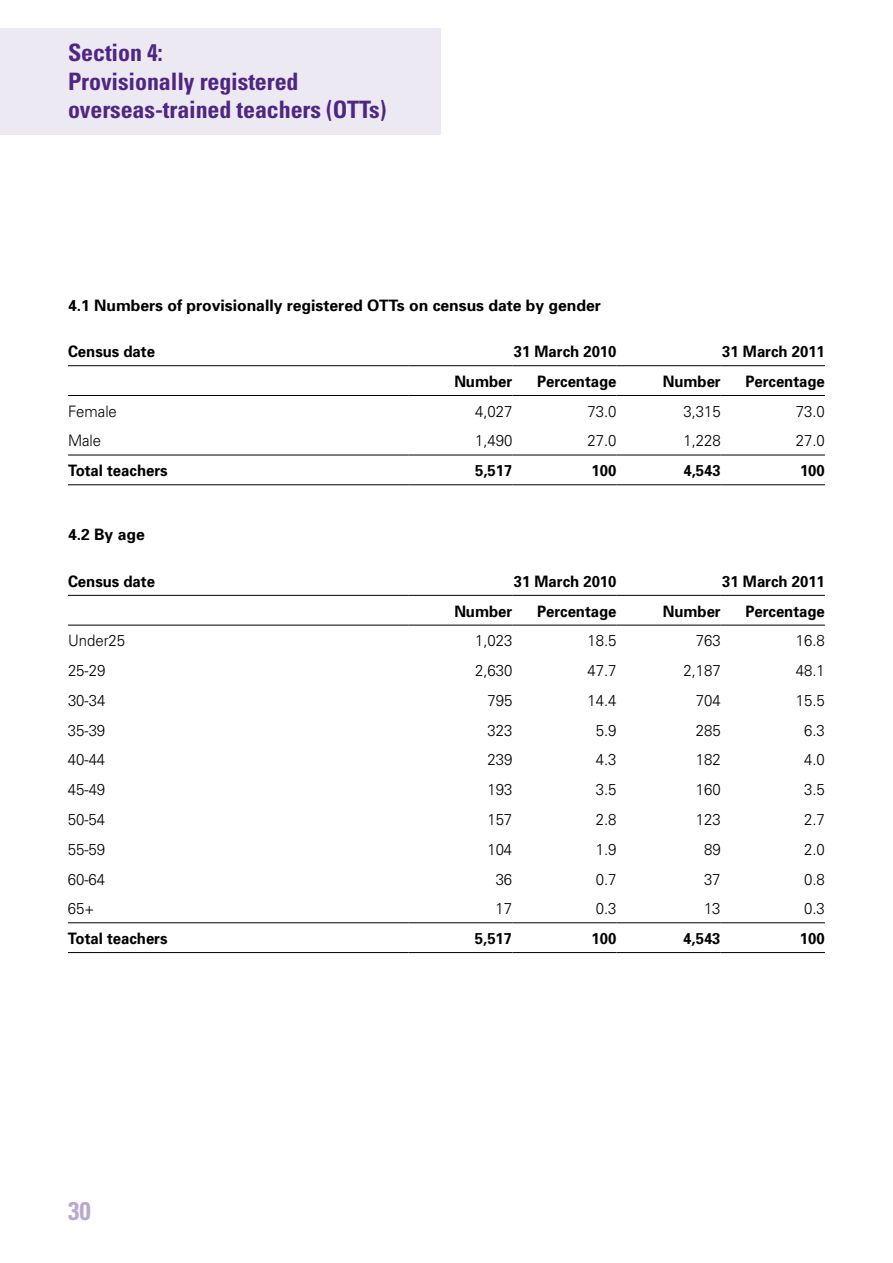
<style>
.page{position:relative;width:893px;height:1263px;background:#fff}
.page>*{position:absolute;margin:0;border:0;box-sizing:border-box;transform-origin:0 0}
.t1{font:700 condensed 25.5px "Univers";color:#b9a8cd}
.t2{font:700 condensed 24px/28.5px "Univers";letter-spacing:-.005em;color:#4f2683}
.t3{font:300 15.75px "Univers";color:#000;scale:.95 1}
.t4{font:700 15.75px "Univers";color:#000;scale:.95 1}
.t5{font:700 15.75px "Univers";color:#000}
</style>
<div class="page">
<hr style="left:68px;top:365px;width:340px;height:1px;background:#000">
<hr style="left:408px;top:365px;width:104px;height:1px;background:#000">
<hr style="left:512px;top:365px;width:105px;height:1px;background:#000">
<hr style="left:617px;top:365px;width:104px;height:1px;background:#000">
<hr style="left:721px;top:365px;width:104px;height:1px;background:#000">
<hr style="left:68px;top:395px;width:340px;height:1px;background:#000">
<hr style="left:408px;top:395px;width:104px;height:1px;background:#000">
<hr style="left:512px;top:395px;width:105px;height:1px;background:#000">
<hr style="left:617px;top:395px;width:104px;height:1px;background:#000">
<hr style="left:721px;top:395px;width:104px;height:1px;background:#000">
<hr style="left:68px;top:455px;width:340px;height:1px;background:#000">
<hr style="left:408px;top:455px;width:104px;height:1px;background:#000">
<hr style="left:512px;top:455px;width:105px;height:1px;background:#000">
<hr style="left:617px;top:455px;width:104px;height:1px;background:#000">
<hr style="left:721px;top:455px;width:104px;height:1px;background:#000">
<hr style="left:68px;top:484px;width:340px;height:1px;background:#000">
<hr style="left:408px;top:484px;width:104px;height:1px;background:#000">
<hr style="left:512px;top:484px;width:105px;height:1px;background:#000">
<hr style="left:617px;top:484px;width:104px;height:1px;background:#000">
<hr style="left:721px;top:484px;width:104px;height:1px;background:#000">
<hr style="left:68px;top:595px;width:340px;height:1px;background:#000">
<hr style="left:408px;top:595px;width:104px;height:1px;background:#000">
<hr style="left:512px;top:595px;width:105px;height:1px;background:#000">
<hr style="left:617px;top:595px;width:104px;height:1px;background:#000">
<hr style="left:721px;top:595px;width:104px;height:1px;background:#000">
<hr style="left:68px;top:625px;width:340px;height:1px;background:#000">
<hr style="left:408px;top:625px;width:104px;height:1px;background:#000">
<hr style="left:512px;top:625px;width:105px;height:1px;background:#000">
<hr style="left:617px;top:625px;width:104px;height:1px;background:#000">
<hr style="left:721px;top:625px;width:104px;height:1px;background:#000">
<hr style="left:68px;top:922px;width:340px;height:1px;background:#000">
<hr style="left:408px;top:922px;width:104px;height:1px;background:#000">
<hr style="left:512px;top:922px;width:105px;height:1px;background:#000">
<hr style="left:617px;top:922px;width:104px;height:1px;background:#000">
<hr style="left:721px;top:922px;width:104px;height:1px;background:#000">
<hr style="left:68px;top:952px;width:340px;height:1px;background:#000">
<hr style="left:408px;top:952px;width:104px;height:1px;background:#000">
<hr style="left:512px;top:952px;width:105px;height:1px;background:#000">
<hr style="left:617px;top:952px;width:104px;height:1px;background:#000">
<hr style="left:721px;top:952px;width:104px;height:1px;background:#000">
<div style="left:0;top:29px;width:440px;height:106px;background:#ede9f3"></div>
<h2 class="t2" style="left:68px;top:38px;width:320px">Section 4:<br>Provisionally registered overseas-trained teachers (OTTs)</h2>
<p class="t5" style="left:68px;top:295px;width:534px">4.1 Numbers of provisionally registered OTTs on census date by gender</p>
<p class="t4" style="left:68px;top:341px;width:93px">Census date</p>
<p class="t4" style="left:514px;top:341px;width:110px">31 March 2010</p>
<p class="t4" style="left:722px;top:341px;width:110px">31 March 2011</p>
<p class="t4" style="left:454px;top:371px;width:63px">Number</p>
<p class="t4" style="left:537px;top:371px;width:85px">Percentage</p>
<p class="t4" style="left:663px;top:371px;width:63px">Number</p>
<p class="t4" style="left:745px;top:371px;width:85px">Percentage</p>
<p class="t3" style="left:68px;top:402px;width:53px">Female</p>
<p class="t3" style="left:475px;top:402px;width:41px">4,027</p>
<p class="t3" style="left:587px;top:402px;width:32px">73.0</p>
<p class="t3" style="left:683px;top:402px;width:41px">3,315</p>
<p class="t3" style="left:796px;top:402px;width:32px">73.0</p>
<p class="t3" style="left:68px;top:431px;width:36px">Male</p>
<p class="t3" style="left:475px;top:431px;width:41px">1,490</p>
<p class="t3" style="left:587px;top:431px;width:32px">27.0</p>
<p class="t3" style="left:683px;top:431px;width:41px">1,228</p>
<p class="t3" style="left:796px;top:431px;width:32px">27.0</p>
<p class="t4" style="left:68px;top:461px;width:106px">Total teachers</p>
<p class="t4" style="left:475px;top:461px;width:41px">5,517</p>
<p class="t4" style="left:592px;top:461px;width:28px">100</p>
<p class="t4" style="left:683px;top:461px;width:41px">4,543</p>
<p class="t4" style="left:800px;top:461px;width:28px">100</p>
<p class="t5" style="left:68px;top:524px;width:78px">4.2 By age</p>
<p class="t4" style="left:68px;top:571px;width:93px">Census date</p>
<p class="t4" style="left:514px;top:571px;width:110px">31 March 2010</p>
<p class="t4" style="left:722px;top:571px;width:110px">31 March 2011</p>
<p class="t4" style="left:454px;top:601px;width:63px">Number</p>
<p class="t4" style="left:537px;top:601px;width:85px">Percentage</p>
<p class="t4" style="left:663px;top:601px;width:63px">Number</p>
<p class="t4" style="left:745px;top:601px;width:85px">Percentage</p>
<p class="t3" style="left:68px;top:631px;width:62px">Under25</p>
<p class="t3" style="left:475px;top:631px;width:41px">1,023</p>
<p class="t3" style="left:587px;top:631px;width:32px">18.5</p>
<p class="t3" style="left:696px;top:631px;width:28px">763</p>
<p class="t3" style="left:796px;top:631px;width:32px">16.8</p>
<p class="t3" style="left:68px;top:661px;width:41px">25-29</p>
<p class="t3" style="left:475px;top:661px;width:41px">2,630</p>
<p class="t3" style="left:587px;top:661px;width:32px">47.7</p>
<p class="t3" style="left:683px;top:661px;width:41px">2,187</p>
<p class="t3" style="left:796px;top:661px;width:32px">48.1</p>
<p class="t3" style="left:68px;top:691px;width:41px">30-34</p>
<p class="t3" style="left:487px;top:691px;width:28px">795</p>
<p class="t3" style="left:587px;top:691px;width:32px">14.4</p>
<p class="t3" style="left:696px;top:691px;width:28px">704</p>
<p class="t3" style="left:796px;top:691px;width:32px">15.5</p>
<p class="t3" style="left:68px;top:721px;width:41px">35-39</p>
<p class="t3" style="left:487px;top:721px;width:28px">323</p>
<p class="t3" style="left:596px;top:721px;width:23px">5.9</p>
<p class="t3" style="left:696px;top:721px;width:28px">285</p>
<p class="t3" style="left:804px;top:721px;width:23px">6.3</p>
<p class="t3" style="left:68px;top:750px;width:41px">40-44</p>
<p class="t3" style="left:487px;top:750px;width:28px">239</p>
<p class="t3" style="left:596px;top:750px;width:23px">4.3</p>
<p class="t3" style="left:696px;top:750px;width:28px">182</p>
<p class="t3" style="left:804px;top:750px;width:23px">4.0</p>
<p class="t3" style="left:68px;top:780px;width:41px">45-49</p>
<p class="t3" style="left:487px;top:780px;width:28px">193</p>
<p class="t3" style="left:596px;top:780px;width:23px">3.5</p>
<p class="t3" style="left:696px;top:780px;width:28px">160</p>
<p class="t3" style="left:804px;top:780px;width:23px">3.5</p>
<p class="t3" style="left:68px;top:810px;width:41px">50-54</p>
<p class="t3" style="left:487px;top:810px;width:28px">157</p>
<p class="t3" style="left:596px;top:810px;width:23px">2.8</p>
<p class="t3" style="left:696px;top:810px;width:28px">123</p>
<p class="t3" style="left:804px;top:810px;width:23px">2.7</p>
<p class="t3" style="left:68px;top:840px;width:41px">55-59</p>
<p class="t3" style="left:487px;top:840px;width:28px">104</p>
<p class="t3" style="left:596px;top:840px;width:23px">1.9</p>
<p class="t3" style="left:704px;top:840px;width:19px">89</p>
<p class="t3" style="left:804px;top:840px;width:23px">2.0</p>
<p class="t3" style="left:68px;top:869px;width:41px">60-64</p>
<p class="t3" style="left:496px;top:869px;width:19px">36</p>
<p class="t3" style="left:596px;top:869px;width:23px">0.7</p>
<p class="t3" style="left:704px;top:869px;width:19px">37</p>
<p class="t3" style="left:804px;top:869px;width:23px">0.8</p>
<p class="t3" style="left:68px;top:899px;width:29px">65+</p>
<p class="t3" style="left:496px;top:899px;width:19px">17</p>
<p class="t3" style="left:596px;top:899px;width:23px">0.3</p>
<p class="t3" style="left:704px;top:899px;width:19px">13</p>
<p class="t3" style="left:804px;top:899px;width:23px">0.3</p>
<p class="t4" style="left:68px;top:928px;width:106px">Total teachers</p>
<p class="t4" style="left:475px;top:928px;width:41px">5,517</p>
<p class="t4" style="left:591px;top:928px;width:28px">100</p>
<p class="t4" style="left:683px;top:928px;width:41px">4,543</p>
<p class="t4" style="left:800px;top:928px;width:28px">100</p>
<h1 class="t1" style="left:68px;top:1196px;width:24px">30</h1>
</div>
